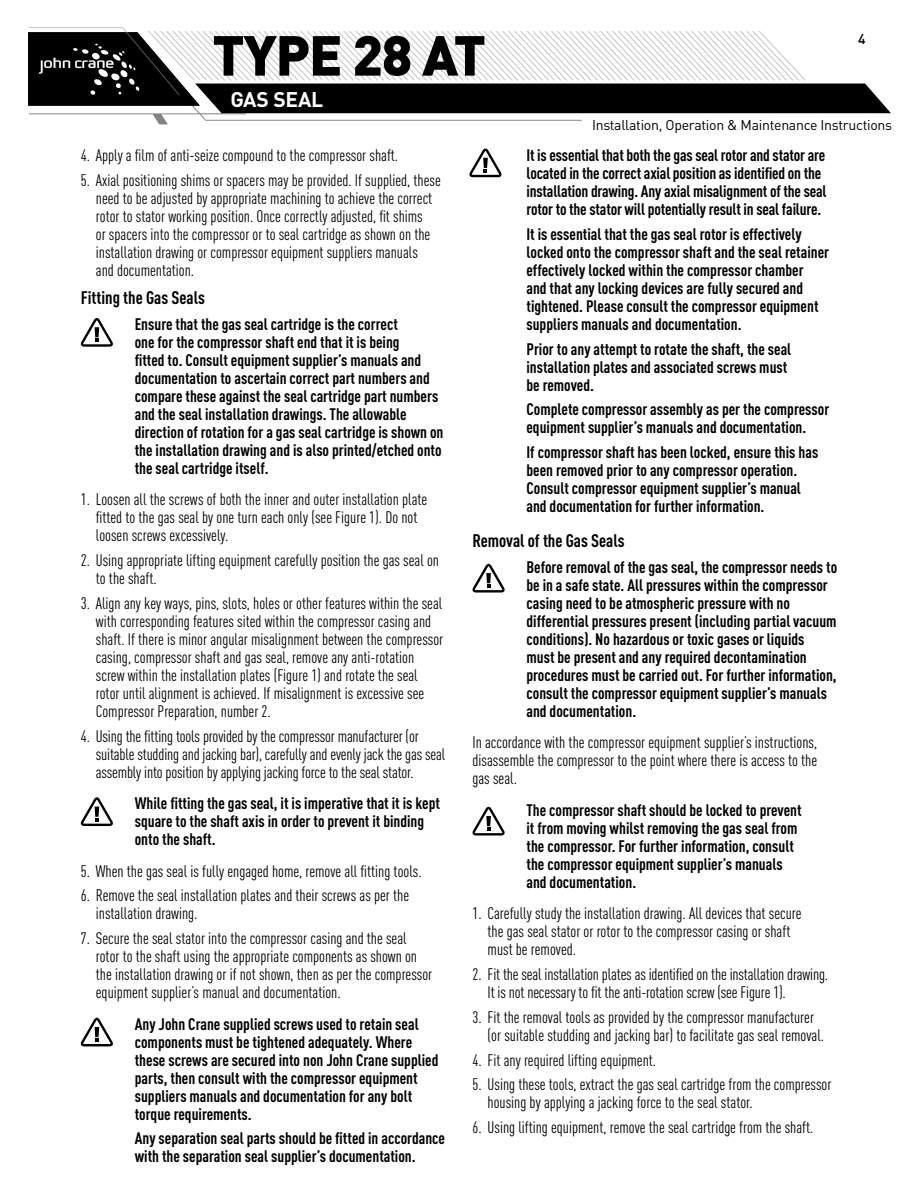
<style>
.page{position:relative;width:918px;height:1188px;background:#fff}
.page>*{position:absolute;margin:0;border:0;box-sizing:border-box;transform-origin:0 0}
.t1{font:900 55.5px "DIN";letter-spacing:-.025em;color:#000}
.t2{font:700 21px "DIN";letter-spacing:-.01em;color:#fff}
.t3{font:700 condensed 18px "DIN Pro";color:#000}
.t4{font:700 condensed 16.5px/18px "DIN Pro";color:#000}
.t5{font:condensed 16.5px/18px "DIN Pro";color:#000}
.t6{font:14.1px "DIN";letter-spacing:-.02em;color:#000}
.t7{font:500 14.1px "DIN";color:#000}
</style>
<div class="page">
<svg style="left:28px;top:27px;width:863px;height:97px"></svg>
<svg style="left:80px;top:318px;width:33px;height:29px"></svg>
<svg style="left:80px;top:797px;width:33px;height:29px"></svg>
<svg style="left:80px;top:1018px;width:33px;height:28px"></svg>
<svg style="left:472px;top:564px;width:33px;height:29px"></svg>
<svg style="left:472px;top:807px;width:33px;height:29px"></svg>
<svg style="left:469px;top:148px;width:33px;height:29px"></svg>
<h1 class="t1" style="left:212px;top:18px;width:275px">TYPE 28 AT</h1>
<p class="t2" style="left:230px;top:85px;width:94px">GAS SEAL</p>
<p class="t7" style="left:858px;top:29px;width:9px">4</p>
<p class="t6" style="left:592px;top:117px;width:302px">Installation, Operation &amp; Maintenance Instructions</p>
<p class="t5" style="left:81px;top:146px;width:319px">4. Apply a film of anti-seize compound to the compressor shaft.</p>
<p class="t5" style="left:96px;top:171px;width:346px;text-indent:-15px">5. Axial positioning shims or spacers may be provided. If supplied, these need to be adjusted by appropriate machining to achieve the correct rotor to stator working position. Once correctly adjusted, fit shims<br>or spacers into the compressor or to seal cartridge as shown on the installation drawing or compressor equipment suppliers manuals<br>and documentation.</p>
<p class="t3" style="left:81px;top:287px;width:126px">Fitting the Gas Seals</p>
<p class="t4" style="left:135px;top:315px;width:310px">Ensure that the gas seal cartridge is the correct<br>one for the compressor shaft end that it is being<br>fitted to. Consult equipment supplier’s manuals and documentation to ascertain correct part numbers and compare these against the seal cartridge part numbers and the seal installation drawings. The allowable direction of rotation for a gas seal cartridge is shown on the installation drawing and is also printed/etched onto the seal cartridge itself.</p>
<p class="t5" style="left:96px;top:490px;width:333px;text-indent:-15px">1. Loosen all the screws of both the inner and outer installation plate fitted to the gas seal by one turn each only (see Figure 1). Do not loosen screws excessively.</p>
<p class="t5" style="left:96px;top:551px;width:345px;text-indent:-15px">2. Using appropriate lifting equipment carefully position the gas seal on to the shaft.</p>
<p class="t5" style="left:96px;top:594px;width:349px;text-indent:-15px">3. Align any key ways, pins, slots, holes or other features within the seal with corresponding features sited within the compressor casing and shaft. If there is minor angular misalignment between the compressor casing, compressor shaft and gas seal, remove any anti-rotation screw within the installation plates (Figure 1) and rotate the seal rotor until alignment is achieved. If misalignment is excessive see Compressor Preparation, number 2.</p>
<p class="t5" style="left:96px;top:727px;width:351px;text-indent:-15px">4. Using the fitting tools provided by the compressor manufacturer (or suitable studding and jacking bar), carefully and evenly jack the gas seal assembly into position by applying jacking force to the seal stator.</p>
<p class="t4" style="left:135px;top:794px;width:307px">While fitting the gas seal, it is imperative that it is kept square to the shaft axis in order to prevent it binding onto the shaft.</p>
<p class="t5" style="left:81px;top:862px;width:342px">5. When the gas seal is fully engaged home, remove all fitting tools.</p>
<p class="t5" style="left:96px;top:886px;width:315px;text-indent:-15px">6. Remove the seal installation plates and their screws as per the installation drawing.</p>
<p class="t5" style="left:96px;top:929px;width:338px;text-indent:-15px">7. Secure the seal stator into the compressor casing and the seal rotor to the shaft using the appropriate components as shown on the installation drawing or if not shown, then as per the compressor equipment supplier’s manual and documentation.</p>
<p class="t4" style="left:135px;top:1015px;width:305px">Any John Crane supplied screws used to retain seal components must be tightened adequately. Where these screws are secured into non John Crane supplied parts, then consult with the compressor equipment suppliers manuals and documentation for any bolt torque requirements.</p>
<p class="t4" style="left:135px;top:1129px;width:312px">Any separation seal parts should be fitted in accordance with the separation seal supplier’s documentation.</p>
<p class="t4" style="left:526px;top:146px;width:302px">It is essential that both the gas seal rotor and stator are located in the correct axial position as identified on the installation drawing. Any axial misalignment of the seal rotor to the stator will potentially result in seal failure.</p>
<p class="t4" style="left:526px;top:225px;width:304px">It is essential that the gas seal rotor is effectively locked onto the compressor shaft and the seal retainer effectively locked within the compressor chamber<br>and that any locking devices are fully secured and tightened. Please consult the compressor equipment suppliers manuals and documentation.</p>
<p class="t4" style="left:526px;top:340px;width:266px">Prior to any attempt to rotate the shaft, the seal installation plates and associated screws must be removed.</p>
<p class="t4" style="left:526px;top:400px;width:304px">Complete compressor assembly as per the compressor equipment supplier’s manuals and documentation.</p>
<p class="t4" style="left:526px;top:443px;width:293px">If compressor shaft has been locked, ensure this has been removed prior to any compressor operation.<br>Consult compressor equipment supplier’s manual and documentation for further information.</p>
<p class="t3" style="left:472px;top:530px;width:154px">Removal of the Gas Seals</p>
<p class="t4" style="left:526px;top:558px;width:312px">Before removal of the gas seal, the compressor needs to be in a safe state. All pressures within the compressor casing need to be atmospheric pressure with no differential pressures present (including partial vacuum conditions). No hazardous or toxic gases or liquids<br>must be present and any required decontamination procedures must be carried out. For further information, consult the compressor equipment supplier’s manuals and documentation.</p>
<p class="t5" style="left:472px;top:733px;width:346px;text-align:justify">In accordance with the compressor equipment supplier’s instructions, disassemble the compressor to the point where there is access to the gas seal.</p>
<p class="t4" style="left:526px;top:801px;width:277px">The compressor shaft should be locked to prevent it from moving whilst removing the gas seal from the compressor. For further information, consult the compressor equipment supplier’s manuals and documentation.</p>
<p class="t5" style="left:488px;top:904px;width:315px;text-indent:-15px">1. Carefully study the installation drawing. All devices that secure the gas seal stator or rotor to the compressor casing or shaft must be removed.</p>
<p class="t5" style="left:488px;top:965px;width:342px;text-indent:-15px">2. Fit the seal installation plates as identified on the installation drawing.<br>It is not necessary to fit the anti-rotation screw (see Figure 1).</p>
<p class="t5" style="left:488px;top:1008px;width:338px;text-indent:-15px">3. Fit the removal tools as provided by the compressor manufacturer (or suitable studding and jacking bar) to facilitate gas seal removal.</p>
<p class="t5" style="left:472px;top:1051px;width:185px">4. Fit any required lifting equipment.</p>
<p class="t5" style="left:488px;top:1075px;width:345px;text-indent:-15px">5. Using these tools, extract the gas seal cartridge from the compressor housing by applying a jacking force to the seal stator.</p>
<p class="t5" style="left:472px;top:1118px;width:342px">6. Using lifting equipment, remove the seal cartridge from the shaft.</p>
</div>
